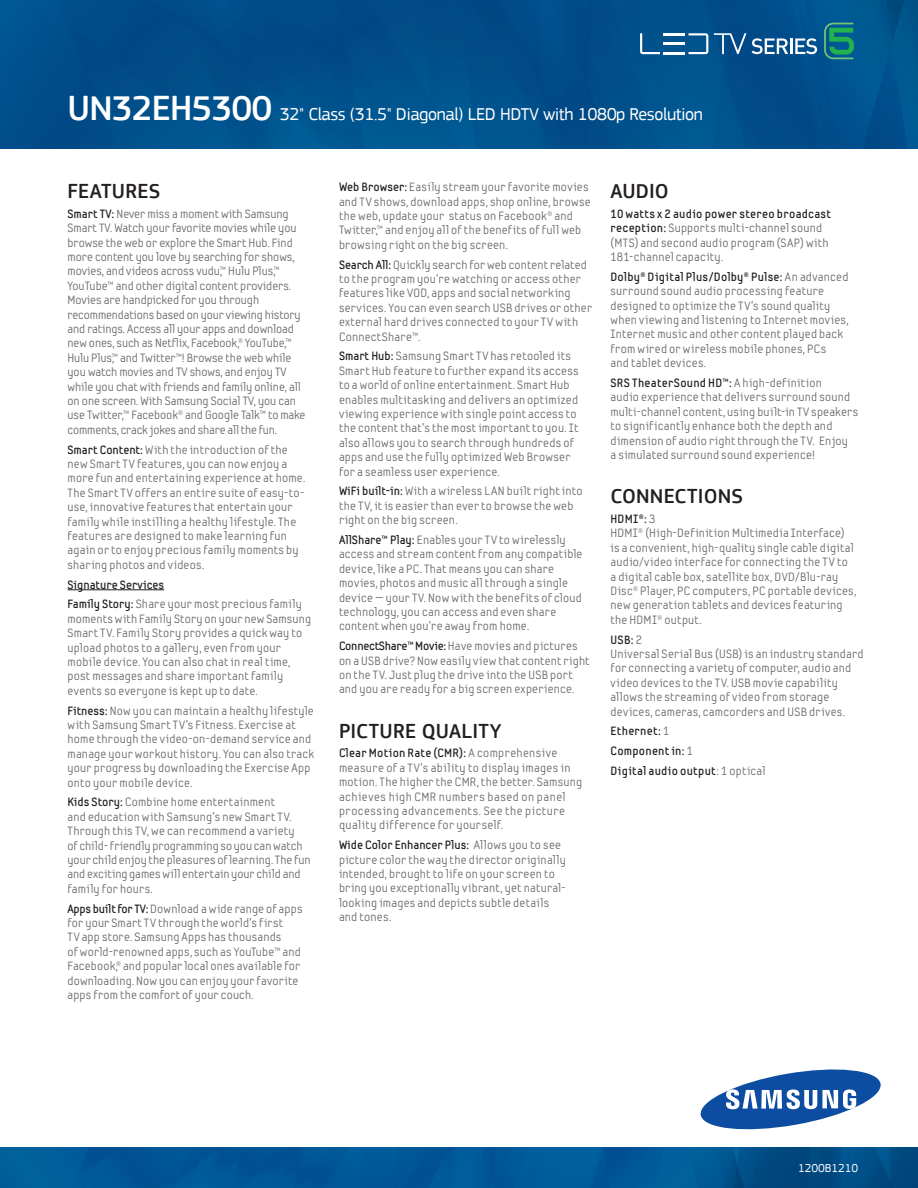
<style>
.page{position:relative;width:918px;height:1188px;background:#fff}
.page>*{position:absolute;margin:0;border:0;box-sizing:border-box;transform-origin:0 0}
.t1{font:500 21px "PF Square Sans Pro";letter-spacing:.01em;color:#231f20}
.t2{font:18px "PF Square Sans Pro";letter-spacing:-.02em;color:#fff}
.t3{font:12px/14.4px "Samsung Imagination";letter-spacing:.02em;color:#6c6d70}
.t4{font:12px/14.4px "Samsung Imagination";color:#6c6d70}
.t5{font:12px/14.4px "Samsung Imagination";letter-spacing:.04em;color:#6c6d70}
.t6{font:700 12px "Samsung Imagination";letter-spacing:.02em;color:#231f20}
.t7{font:700 12px "Samsung Imagination";color:#231f20}
.t8{font:12px "PF Square Sans Pro";color:#fff}
.s1{font-weight:500;font-size:36px}
.s2{font-weight:700;color:#231f20}
.s3{font-weight:400;color:#6c6d70}
</style>
<div class="page">
<svg style="left:701px;top:1070px;width:180px;height:59px"></svg>
<div style="left:0;top:0;width:918px;height:149px;background:#004e8b"></div>
<img style="left:0;top:1148px;width:918px;height:40px">
<hr style="left:68px;top:589px;width:96px;height:1px;background:#231f20">
<svg style="left:752px;top:38px;width:65px;height:16px"></svg>
<svg style="left:714px;top:33px;width:32px;height:21px"></svg>
<hr style="left:663px;top:52px;width:22px;height:2px;background:#fff">
<hr style="left:663px;top:43px;width:22px;height:2px;background:#fff">
<svg style="left:640px;top:33px;width:20px;height:21px"></svg>
<hr style="left:663px;top:33px;width:22px;height:2px;background:#fff">
<svg style="left:689px;top:33px;width:19px;height:21px"></svg>
<svg style="left:824px;top:23px;width:30px;height:36px"></svg>
<p class="t2" style="left:68px;top:104px;width:637px"><span class="s1">UN32EH5300</span> 32" Class (31.5" Diagonal) LED HDTV with 1080p Resolution</p>
<p class="t1" style="left:68px;top:179px;width:94px">FEATURES</p>
<p class="t4" style="left:68px;top:206px;width:239px"><span class="s2">Smart TV:</span> Never miss a moment with Samsung Smart TV. Watch your favorite movies while you browse the web or explore the Smart Hub. Find more content you love by searching for shows, movies, and videos across vudu,™ Hulu Plus,™ YouTube™ and other digital content providers.<br>Movies are handpicked for you through recommendations based on your viewing history and ratings. Access all your apps and download new ones, such as Netflix, Facebook,® YouTube,™ Hulu Plus,™ and Twitter™! Browse the web while you watch movies and TV shows, and enjoy TV while you chat with friends and family online, all on one screen. With Samsung Social TV, you can use Twitter,™ Facebook® and Google Talk™ to make comments, crack jokes and share all the fun.</p>
<p class="t3" style="left:68px;top:442px;width:239px"><span class="s2">Smart Content:</span> With the introduction of the new Smart TV features, you can now enjoy a more fun and entertaining experience at home.<br>The Smart TV offers an entire suite of easy-to&shy;use, innovative features that entertain your family while instilling a healthy lifestyle. The features are designed to make learning fun again or to enjoy precious family moments by sharing photos and videos.</p>
<p class="t7" style="left:68px;top:577px;width:98px">Signature Services</p>
<p class="t3" style="left:68px;top:597px;width:245px"><span class="s2">Family Story:</span> Share your most precious family moments with Family Story on your new Samsung Smart TV. Family Story provides a quick way to upload photos to a gallery, even from your mobile device. You can also chat in real time, post messages and share important family events so everyone is kept up to date.</p>
<p class="t3" style="left:68px;top:703px;width:248px"><span class="s2">Fitness:</span> Now you can maintain a healthy lifestyle with Samsung Smart TV’s Fitness. Exercise at home through the video-on-demand service and manage your workout history. You can also track your progress by downloading the Exercise App onto your mobile device.</p>
<p class="t3" style="left:68px;top:795px;width:245px"><span class="s2">Kids Story:</span> Combine home entertainment<br>and education with Samsung’s new Smart TV.<br>Through this TV, we can recommend a variety<br>of child- friendly programming so you can watch your child enjoy the pleasures of learning. The fun and exciting games will entertain your child and family for hours.</p>
<p class="t3" style="left:68px;top:901px;width:237px"><span class="s2">Apps built for TV:</span> Download a wide range of apps for your Smart TV through the world’s first<br>TV app store. Samsung Apps has thousands<br>of world-renowned apps, such as YouTube™ and Facebook,® and popular local ones available for downloading. Now you can enjoy your favorite apps from the comfort of your couch.</p>
<p class="t3" style="left:339px;top:180px;width:253px"><span class="s2">Web Browser:</span> Easily stream your favorite movies and TV shows, download apps, shop online, browse the web, update your status on Facebook® and Twitter,™ and enjoy all of the benefits of full web browsing right on the big screen.</p>
<p class="t3" style="left:339px;top:257px;width:255px"><span class="s2">Search All:</span> Quickly search for web content related to the program you’re watching or access other features like VOD, apps and social networking services. You can even search USB drives or other external hard drives connected to your TV with ConnectShare™.</p>
<p class="t3" style="left:339px;top:349px;width:241px"><span class="s2">Smart Hub:</span> Samsung Smart TV has retooled its Smart Hub feature to further expand its access to a world of online entertainment. Smart Hub enables multitasking and delivers an optimized viewing experience with single point access to the content that’s the most important to you. It also allows you to search through hundreds of apps and use the fully optimized Web Browser for a seamless user experience.</p>
<p class="t3" style="left:339px;top:484px;width:245px"><span class="s2">WiFi built-in:</span> With a wireless LAN built right into the TV, it is easier than ever to browse the web right on the big screen.</p>
<p class="t3" style="left:339px;top:533px;width:245px"><span class="s2">AllShare™ Play:</span> Enables your TV to wirelessly access and stream content from any compatible device, like a PC. That means you can share movies, photos and music all through a single device — your TV. Now with the benefits of cloud technology, you can access and even share content when you’re away from home.</p>
<p class="t3" style="left:339px;top:639px;width:252px"><span class="s2">ConnectShare™ Movie:</span> Have movies and pictures on a USB drive? Now easily view that content right on the TV. Just plug the drive into the USB port and you are ready for a big screen experience.</p>
<p class="t1" style="left:339px;top:718px;width:164px">PICTURE QUALITY</p>
<p class="t5" style="left:339px;top:746px;width:245px"><span class="s2">Clear Motion Rate (CMR):</span> A comprehensive measure of a TV's ability to display images in motion. The higher the CMR, the better. Samsung achieves high CMR numbers based on panel processing advancements. See the picture quality difference for yourself.</p>
<p class="t3" style="left:339px;top:838px;width:228px"><span class="s2">Wide Color Enhancer Plus:</span> Allows you to see picture color the way the director originally intended, brought to life on your screen to bring you exceptionally vibrant, yet natural&shy;looking images and depicts subtle details and tones.</p>
<p class="t1" style="left:610px;top:179px;width:60px">AUDIO</p>
<p class="t3" style="left:610px;top:206px;width:222px"><span class="s2">10 watts x 2 audio power stereo broadcast reception:</span> Supports multi-channel sound (MTS) and second audio program (SAP) with 181-channel capacity.</p>
<p class="t3" style="left:610px;top:269px;width:240px"><span class="s2">Dolby® Digital Plus/Dolby® Pulse:</span> An advanced surround sound audio processing feature designed to optimize the TV’s sound quality when viewing and listening to Internet movies, Internet music and other content played back from wired or wireless mobile phones, PCs<br>and tablet devices.</p>
<p class="t3" style="left:610px;top:376px;width:249px"><span class="s2">SRS TheaterSound HD™:</span> A high-definition<br>audio experience that delivers surround sound multi-channel content, using built-in TV speakers to significantly enhance both the depth and dimension of audio right through the TV. Enjoy<br>a simulated surround sound experience!</p>
<p class="t1" style="left:610px;top:484px;width:134px">CONNECTIONS</p>
<p class="t6" style="left:610px;top:511px;width:46px">HDMI®: <span class="s3">3</span></p>
<p class="t3" style="left:610px;top:526px;width:247px">HDMI® (High-Definition Multimedia Interface) is a convenient, high-quality single cable digital audio/video interface for connecting the TV to a digital cable box, satellite box, DVD/Blu-ray Disc® Player, PC computers, PC portable devices, new generation tablets and devices featuring the HDMI® output.</p>
<p class="t6" style="left:610px;top:632px;width:33px">USB: <span class="s3">2</span></p>
<p class="t3" style="left:610px;top:647px;width:255px">Universal Serial Bus (USB) is an industry standard for connecting a variety of computer, audio and video devices to the TV. USB movie capability allows the streaming of video from storage devices, cameras, camcorders and USB drives.</p>
<p class="t6" style="left:610px;top:724px;width:60px">Ethernet: <span class="s3">1</span></p>
<p class="t6" style="left:610px;top:744px;width:84px">Component in: <span class="s3">1</span></p>
<p class="t6" style="left:610px;top:763px;width:156px">Digital audio output<span class="s3">: 1 optical</span></p>
<p class="t8" style="left:798px;top:1161px;width:62px">1200B1210</p>
</div>
